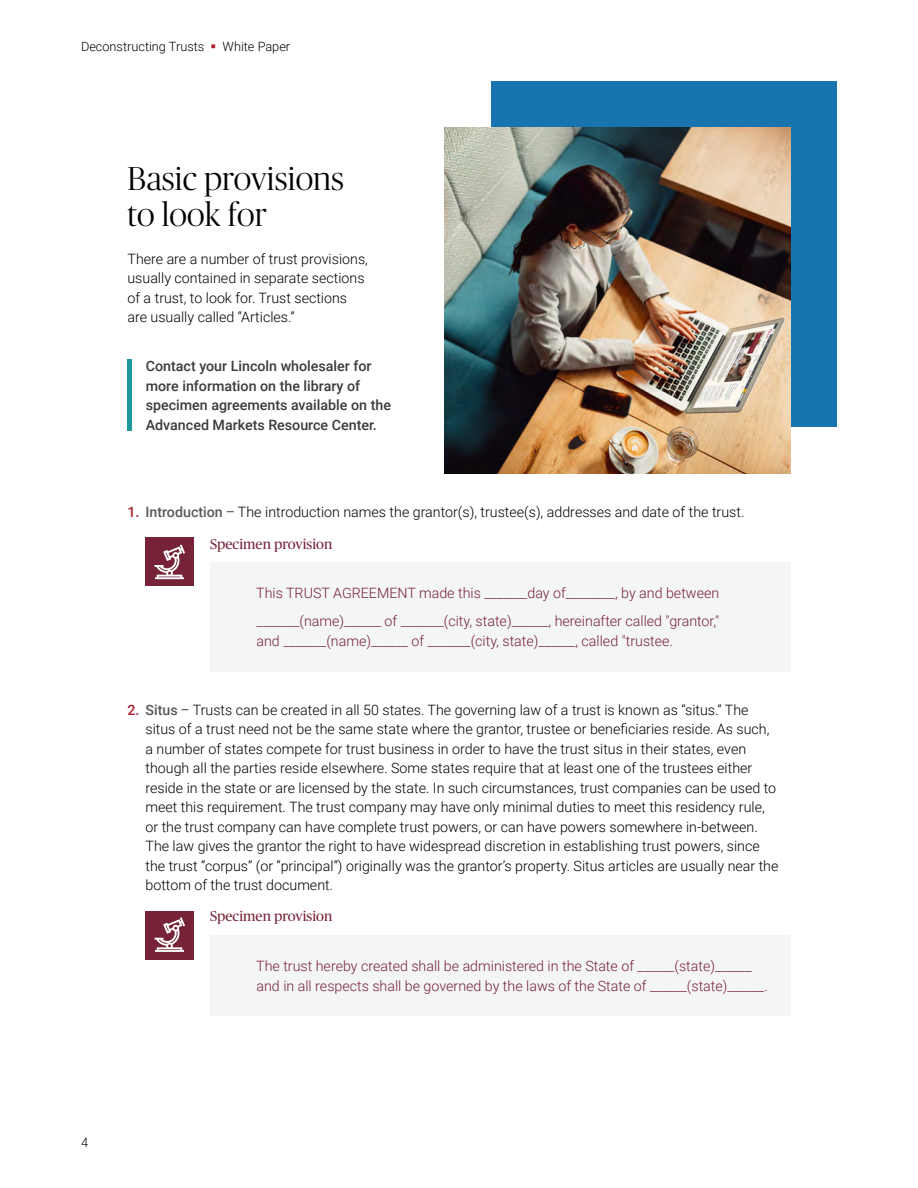
<style>
.page{position:relative;width:918px;height:1188px;background:#fff}
.page>*{position:absolute;margin:0;border:0;box-sizing:border-box;transform-origin:0 0}
.Subheader_1{font:300 33px/36px "Publico Banner";letter-spacing:.005em;color:#000}
.Numbers{font:300 14.25px/19.5px "Roboto";color:#000}
.Body_Copy{font:300 14.25px/19.5px "Roboto";color:#762237}
.Body_Copy-2{font:300 14.25px/19.5px "Roboto";color:#000}
.Body_Copy-3{font:500 14.25px/19.5px "Roboto";color:#393b3e}
.Body_Copy-4{font:14.25px "Publico Headline";color:#762237}
.t1{font:300 12.75px "Roboto";color:#000}
.s1{color:#ad1f2d}
.s2{font-weight:500;color:#ad1f2d}
.s3{font-weight:500;color:#58595b}
</style>
<div class="page">
<div style="left:146px;top:538px;width:48px;height:48px;background:#762237"></div>
<div style="left:146px;top:911px;width:48px;height:49px;background:#762237"></div>
<div style="left:491px;top:81px;width:346px;height:346px;background:#1874af"></div>
<div style="left:210px;top:562px;width:580px;height:110px;background:#f4f5f5"></div>
<div style="left:210px;top:935px;width:580px;height:81px;background:#f4f5f5"></div>
<img style="left:445px;top:127px;width:345px;height:346px">
<svg style="left:154px;top:917px;width:31px;height:35px"></svg>
<svg style="left:154px;top:545px;width:31px;height:34px"></svg>
<hr style="left:128px;top:359px;width:4px;height:72px;background:#1c979a">
<p class="t1" style="left:81px;top:38px;width:211px">Deconstructing Trusts <span class="s1">▪</span> White Paper</p>
<h1 class="Subheader_1" style="left:128px;top:159px;width:218px">Basic provisions to look for</h1>
<p class="Body_Copy-2" style="left:128px;top:248px;width:242px">There are a number of trust provisions, usually contained in separate sections of a trust, to look for. Trust sections are usually called “Articles.”</p>
<p class="Body_Copy-3" style="left:146px;top:356px;width:247px">Contact your Lincoln wholesaler for more information on the library of specimen agreements available on the Advanced Markets Resource Center.</p>
<p class="Numbers" style="left:128px;top:502px;width:618px"><span class="s2">1.</span> <span class="s3">Introduction</span> – The introduction names the grantor(s), trustee(s), addresses and date of the trust.</p>
<p class="Body_Copy-4" style="left:210px;top:534px;width:124px">Specimen provision</p>
<p class="Body_Copy" style="left:256px;top:583px;width:465px">This TRUST AGREEMENT made this _______day of________, by and between</p>
<p class="Body_Copy" style="left:257px;top:611px;width:464px">_______(name)______ of _______(city, state)______, hereinafter called "grantor," and _______(name)______ of _______(city, state)______, called "trustee.</p>
<p class="Numbers" style="left:146px;top:699px;width:635px;text-indent:-18px"><span class="s2">2.</span> <span class="s3">Situs</span> – Trusts can be created in all 50 states. The governing law of a trust is known as “situs.” The situs of a trust need not be the same state where the grantor, trustee or beneficiaries reside. As such, a number of states compete for trust business in order to have the trust situs in their states, even though all the parties reside elsewhere. Some states require that at least one of the trustees either reside in the state or are licensed by the state. In such circumstances, trust companies can be used to meet this requirement. The trust company may have only minimal duties to meet this residency rule, or the trust company can have complete trust powers, or can have powers somewhere in-between.<br>The law gives the grantor the right to have widespread discretion in establishing trust powers, since the trust “corpus” (or “principal”) originally was the grantor’s property. Situs articles are usually near the bottom of the trust document.</p>
<p class="Body_Copy-4" style="left:210px;top:907px;width:124px">Specimen provision</p>
<p class="t1" style="left:81px;top:1133px;width:9px">4</p>
<p class="Body_Copy" style="left:256px;top:956px;width:513px">The trust hereby created shall be administered in the State of ______(state)______ and in all respects shall be governed by the laws of the State of ______(state)______.</p>
</div>
